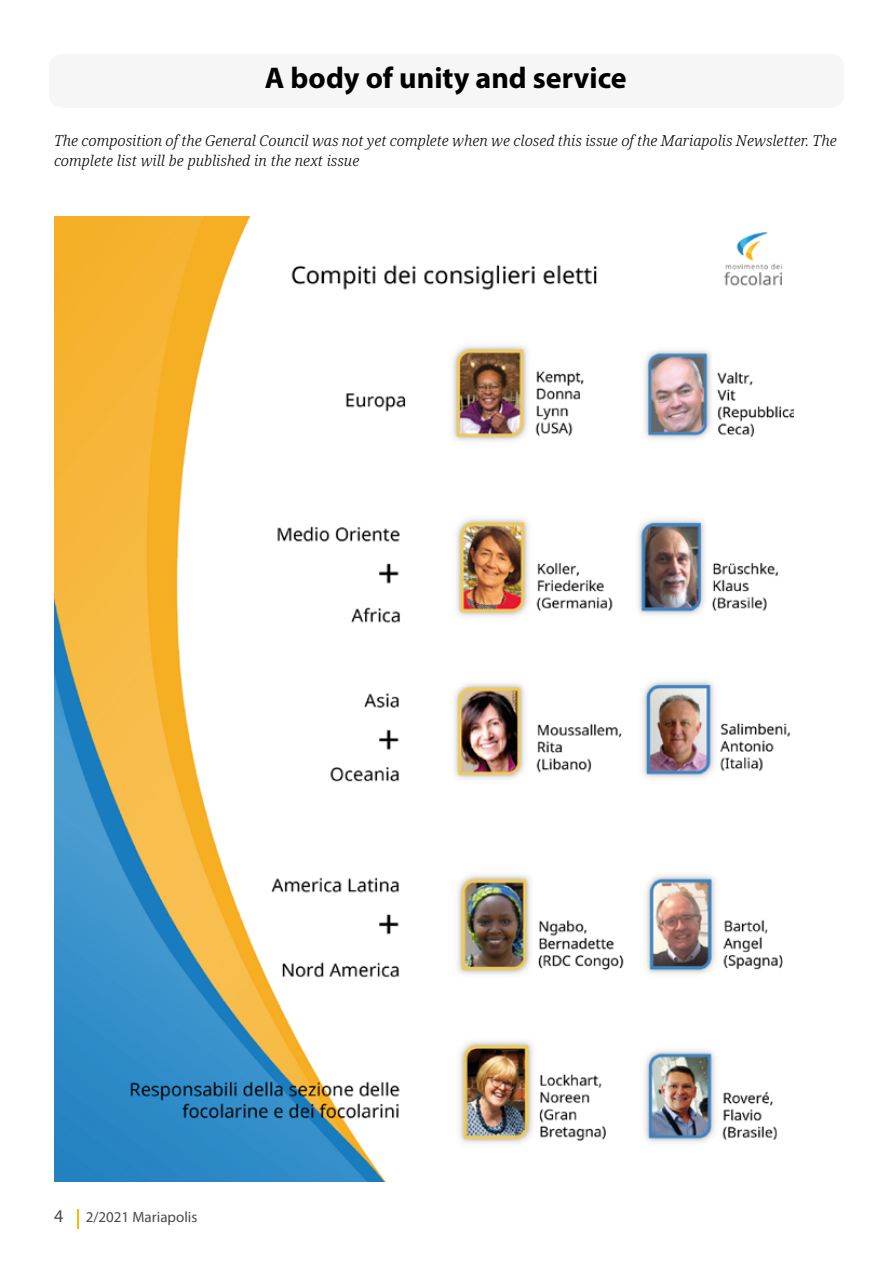
<style>
.page{position:relative;width:893px;height:1263px;background:#fff}
.page>*{position:absolute;margin:0;border:0;box-sizing:border-box;transform-origin:0 0}
.t1{font:700 30px "Myriad Pro";color:#000}
.t2{font:italic 300 15px/19.5px "Noto Serif";color:#000}
.t3{font:15px "Myriad Pro";color:#4a4a49}
.s1{font-size:18px}
</style>
<div class="page">
<svg style="left:77px;top:1209px;width:2px;height:19px"></svg>
<img style="left:54px;top:216px;width:740px;height:965px">
<div style="left:49px;top:54px;width:795px;height:54px;background:#f6f6f6;border-radius:13px"></div>
<h1 class="t1" style="left:265px;top:59px;width:363px">A body of unity and service</h1>
<p class="t2" style="left:54px;top:132px;width:784px">The composition of the General Council was not yet complete when we closed this issue of the Mariapolis Newsletter. The complete list will be published in the next issue</p>
<p class="t3" style="left:54px;top:1208px;width:145px"><span class="s1">4</span> 2/2021 Mariapolis</p>
</div>
